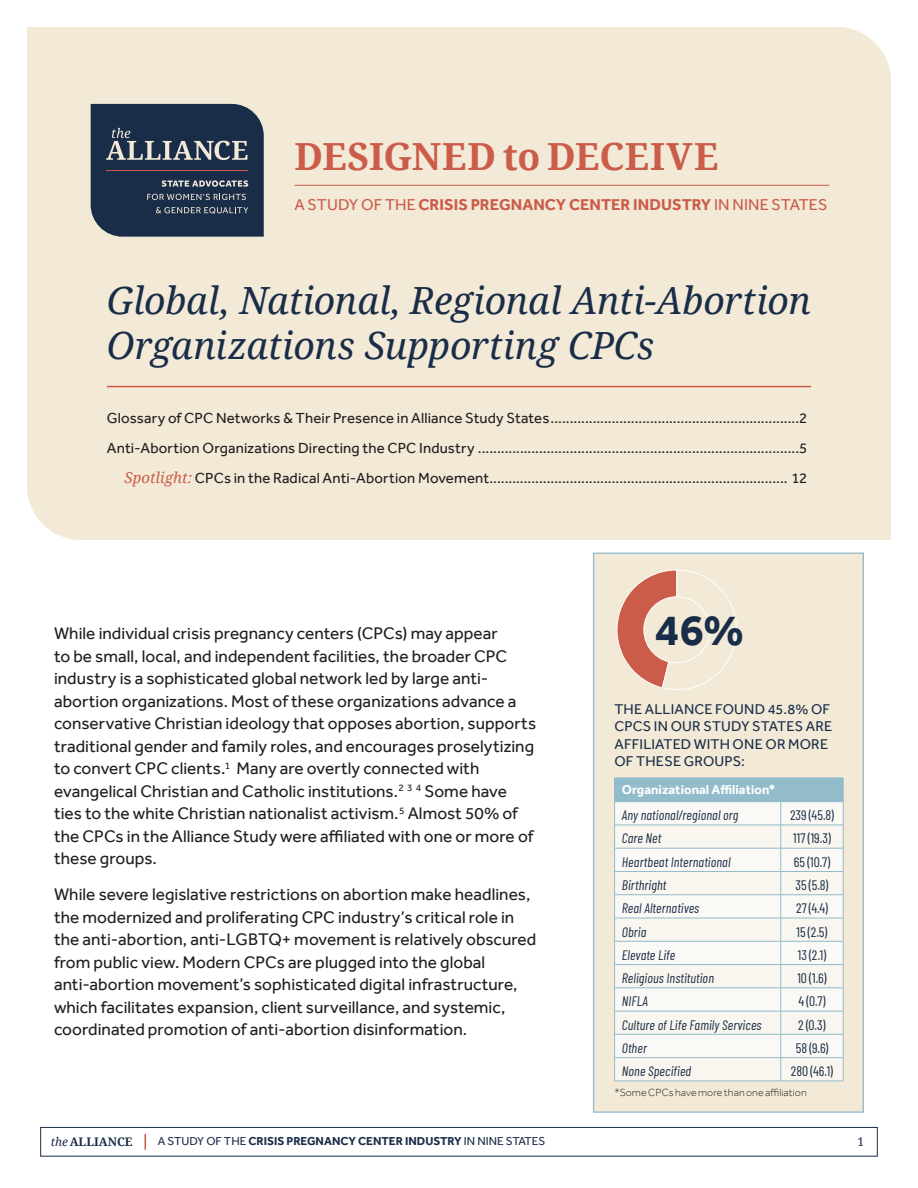
<style>
.page{position:relative;width:918px;height:1188px;background:#fff}
.page>*{position:absolute;margin:0;border:0;box-sizing:border-box;transform-origin:0 0}
.Appendix_Table_Title{font:700 45.15px "Effra";color:#1a2d48}
.Section_Title{font:italic 37.5px/45px "Droid Serif";letter-spacing:-.005em;color:#1a2d48}
.Section_Title-2{font:700 37.35px "Droid Serif";letter-spacing:.005em;color:#cb5c4a}
.Report_Body{font:17.25px/22.5px "Effra";letter-spacing:.005em;color:#231f20}
.Section_Title-3{font:700 16.2px "Effra";letter-spacing:.005em;color:#cb5c4a}
.TOC___Appendix{font:15px "Effra";letter-spacing:.01em;color:#231f20}
.Lead-in_1{font:14.55px/17.1px "Effra";letter-spacing:.01em;color:#1a2d48}
.Table_Subcategories{font:italic 13.8px "Barlow Condensed";letter-spacing:.01em;color:#1a2d48}
.Table_Numbers{font:13.8px "Barlow Condensed";color:#1a2d48}
.Table_Header{font:700 13.2px "Effra";color:#fff}
.t1{font:12px "Droid Serif";color:#1a2d48}
.t2{font:700 11.85px "Effra";color:#1a2d48}
.t3{font:700 11.85px "Droid Serif";color:#1a2d48}
.Footnotes{font:300 10.65px "Effra";letter-spacing:.01em;color:#231f20}
.s1{font-weight:400}
.s2{font-family:"Droid Serif";font-style:italic;color:#cb5c4a}
.s3{font-weight:400;font-style:italic}
</style>
<div class="page">
<div style="left:40px;top:1127px;width:838px;height:29px;border:1px solid #1a2d48"></div>
<svg style="left:145px;top:1134px;width:1px;height:16px"></svg>
<div style="left:27px;top:27px;width:864px;height:513px;background:#f2e9d7"></div>
<svg style="left:91px;top:104px;width:173px;height:133px;background:#2e3f55"></svg>
<hr style="left:106px;top:170px;width:142px;height:1px;background:#cb5c4a">
<hr style="left:294px;top:185px;width:535px;height:1px;background:#cb5c4a">
<div style="left:593px;top:553px;width:271px;height:560px;background:#f2e9d7;border:1px solid #92bbcc"></div>
<svg style="left:616px;top:570px;width:121px;height:120px"></svg>
<div style="left:615px;top:778px;width:228px;height:24px;background:#92bbcc"></div>
<svg style="left:615px;top:802px;width:228px;height:23px;background:#f7f6f4"></svg>
<div style="left:615px;top:826px;width:228px;height:255px;background:#f8f6ee"></div>
<hr style="left:614px;top:825px;width:167px;height:1px;background:#92bbcc">
<hr style="left:781px;top:825px;width:62px;height:1px;background:#92bbcc">
<hr style="left:614px;top:848px;width:167px;height:1px;background:#92bbcc">
<hr style="left:781px;top:848px;width:62px;height:1px;background:#92bbcc">
<hr style="left:614px;top:871px;width:167px;height:1px;background:#92bbcc">
<hr style="left:781px;top:871px;width:62px;height:1px;background:#92bbcc">
<hr style="left:614px;top:894px;width:167px;height:1px;background:#92bbcc">
<hr style="left:781px;top:894px;width:62px;height:1px;background:#92bbcc">
<hr style="left:614px;top:918px;width:167px;height:1px;background:#92bbcc">
<hr style="left:781px;top:918px;width:62px;height:1px;background:#92bbcc">
<hr style="left:614px;top:941px;width:167px;height:1px;background:#92bbcc">
<hr style="left:781px;top:941px;width:62px;height:1px;background:#92bbcc">
<hr style="left:614px;top:964px;width:167px;height:1px;background:#92bbcc">
<hr style="left:781px;top:964px;width:62px;height:1px;background:#92bbcc">
<hr style="left:614px;top:988px;width:167px;height:1px;background:#92bbcc">
<hr style="left:781px;top:988px;width:62px;height:1px;background:#92bbcc">
<hr style="left:614px;top:1011px;width:167px;height:1px;background:#92bbcc">
<hr style="left:781px;top:1011px;width:62px;height:1px;background:#92bbcc">
<hr style="left:614px;top:1034px;width:167px;height:1px;background:#92bbcc">
<hr style="left:781px;top:1034px;width:62px;height:1px;background:#92bbcc">
<hr style="left:614px;top:1057px;width:167px;height:1px;background:#92bbcc">
<hr style="left:781px;top:1057px;width:62px;height:1px;background:#92bbcc">
<svg style="left:614px;top:778px;width:1px;height:303px"></svg>
<svg style="left:780px;top:802px;width:1px;height:279px"></svg>
<hr style="left:614px;top:1081px;width:167px;height:1px;background:#92bbcc">
<hr style="left:781px;top:1081px;width:62px;height:1px;background:#92bbcc">
<svg style="left:843px;top:778px;width:1px;height:303px"></svg>
<hr style="left:107px;top:386px;width:704px;height:1px;background:#cb5c4a">
<p class="Section_Title-2" style="left:294px;top:131px;width:426px">DESIGNED to DECEIVE</p>
<p class="Section_Title-3" style="left:294px;top:195px;width:535px"><span class="s1">A STUDY OF THE</span> CRISIS PREGNANCY CENTER INDUSTRY <span class="s1">IN NINE STATES</span></p>
<p class="Section_Title" style="left:107px;top:277px;width:706px">Global, National, Regional Anti-Abortion<br>Organizations Supporting CPCs</p>
<p class="TOC___Appendix" style="left:107px;top:409px;width:702px">Glossary of CPC Networks &amp; Their Presence in Alliance Study States.................................................................2</p>
<p class="TOC___Appendix" style="left:107px;top:439px;width:702px">Anti-Abortion Organizations Directing the CPC Industry ....................................................................................5</p>
<p class="TOC___Appendix" style="left:124px;top:469px;width:685px"><span class="s2">Spotlight:</span> CPCs in the Radical Anti-Abortion Movement.............................................................................. 12</p>
<p class="Report_Body" style="left:54px;top:622px;width:484px">While individual crisis pregnancy centers (CPCs) may appear<br>to be small, local, and independent facilities, the broader CPC industry is a sophisticated global network led by large anti&shy;abortion organizations. Most of these organizations advance a conservative Christian ideology that opposes abortion, supports traditional gender and family roles, and encourages proselytizing to convert CPC clients.<sup>1</sup> Many are overtly connected with evangelical Christian and Catholic institutions.<sup>2</sup> <sup>3</sup> <sup>4</sup> Some have ties to the white Christian nationalist activism.<sup>5</sup> Almost 50% of the CPCs in the Alliance Study were affiliated with one or more of these groups.</p>
<p class="Report_Body" style="left:54px;top:883px;width:484px">While severe legislative restrictions on abortion make headlines, the modernized and proliferating CPC industry’s critical role in the anti-abortion, anti-LGBTQ+ movement is relatively obscured from public view. Modern CPCs are plugged into the global anti-abortion movement’s sophisticated digital infrastructure, which facilitates expansion, client surveillance, and systemic, coordinated promotion of anti-abortion disinformation.</p>
<p class="Appendix_Table_Title" style="left:655px;top:603px;width:91px">46%</p>
<p class="Lead-in_1" style="left:614px;top:701px;width:220px">THE ALLIANCE FOUND 45.8% OF<br>CPCS IN OUR STUDY STATES ARE<br>AFFILIATED WITH ONE OR MORE<br>OF THESE GROUPS:</p>
<p class="Table_Header" style="left:622px;top:782px;width:155px">Organizational Affiliation*</p>
<p class="Table_Subcategories" style="left:622px;top:805px;width:118px">Any national/regional org</p>
<p class="Table_Numbers" style="left:790px;top:805px;width:45px">239 (45.8)</p>
<p class="Table_Subcategories" style="left:622px;top:829px;width:41px">Care Net</p>
<p class="Table_Numbers" style="left:793px;top:829px;width:39px">117 (19.3)</p>
<p class="Table_Subcategories" style="left:622px;top:852px;width:110px">Heartbeat International</p>
<p class="Table_Numbers" style="left:794px;top:852px;width:38px">65 (10.7)</p>
<p class="Table_Subcategories" style="left:622px;top:875px;width:46px">Birthright</p>
<p class="Table_Numbers" style="left:796px;top:875px;width:34px">35 (5.8)</p>
<p class="Table_Subcategories" style="left:622px;top:898px;width:79px">Real Alternatives</p>
<p class="Table_Numbers" style="left:796px;top:898px;width:33px">27 (4.4)</p>
<p class="Table_Subcategories" style="left:622px;top:922px;width:26px">Obria</p>
<p class="Table_Numbers" style="left:797px;top:922px;width:32px">15 (2.5)</p>
<p class="Table_Subcategories" style="left:622px;top:945px;width:55px">Elevate Life</p>
<p class="Table_Numbers" style="left:798px;top:945px;width:30px">13 (2.1)</p>
<p class="Table_Subcategories" style="left:622px;top:968px;width:94px">Religious Institution</p>
<p class="Table_Numbers" style="left:798px;top:968px;width:30px">10 (1.6)</p>
<p class="Table_Subcategories" style="left:622px;top:991px;width:28px">NIFLA</p>
<p class="Table_Numbers" style="left:799px;top:991px;width:28px">4 (0.7)</p>
<p class="Table_Subcategories" style="left:622px;top:1015px;width:141px">Culture of Life Family Services</p>
<p class="Table_Numbers" style="left:798px;top:1015px;width:29px">2 (0.3)</p>
<p class="Table_Subcategories" style="left:622px;top:1038px;width:27px">Other</p>
<p class="Table_Numbers" style="left:796px;top:1038px;width:34px">58 (9.6)</p>
<p class="Table_Subcategories" style="left:622px;top:1061px;width:71px">None Specified</p>
<p class="Table_Numbers" style="left:791px;top:1061px;width:44px">280 (46.1)</p>
<p class="Footnotes" style="left:614px;top:1086px;width:194px">*Some CPCs have more than one affiliation</p>
<p class="t3" style="left:51px;top:1134px;width:83px"><span class="s3">the</span>ALLIANCE</p>
<p class="t2" style="left:158px;top:1134px;width:389px"><span class="s1">A STUDY OF THE</span> CRISIS PREGNANCY CENTER INDUSTRY <span class="s1">IN NINE STATES</span></p>
<p class="t1" style="left:858px;top:1134px;width:8px">1</p>
</div>
